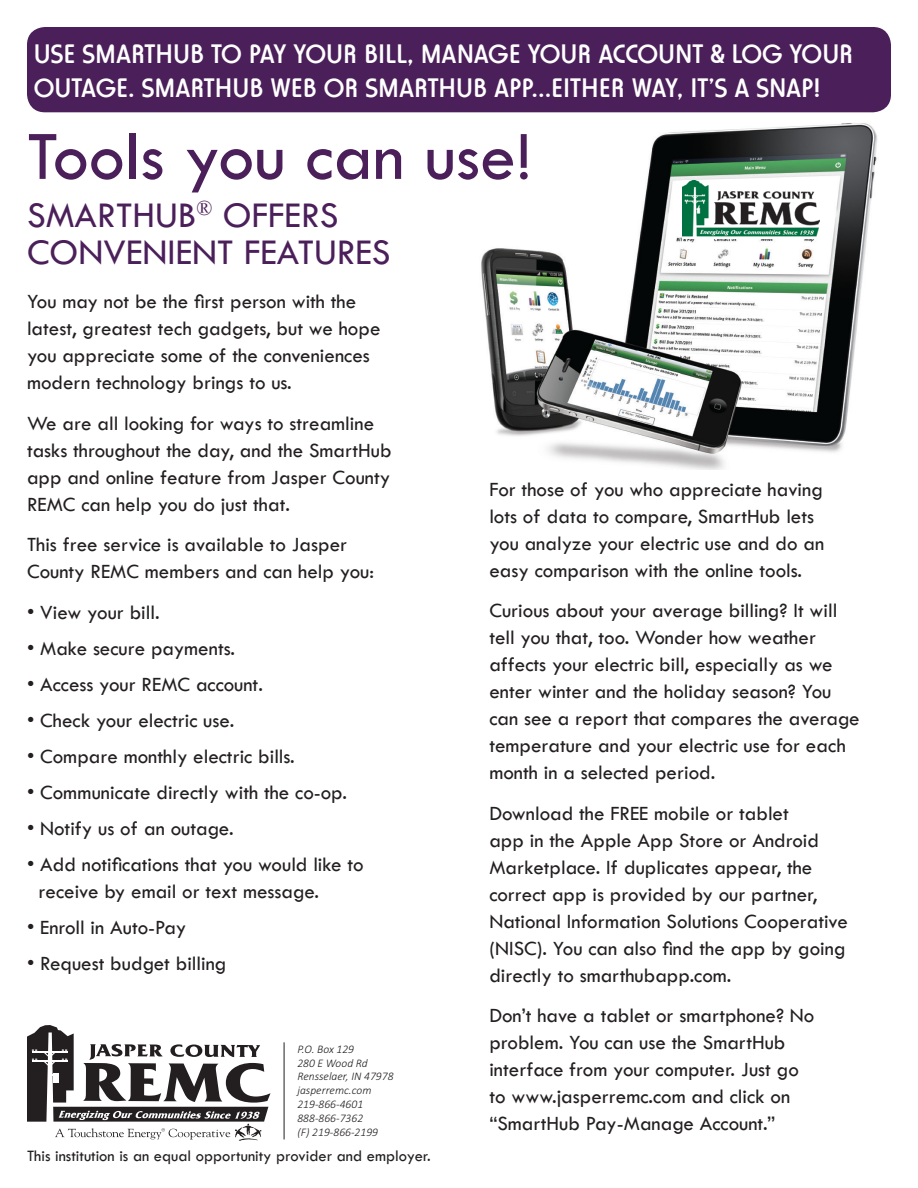
<style>
.page{position:relative;width:918px;height:1188px;background:#fff}
.page>*{position:absolute;margin:0;border:0;box-sizing:border-box;transform-origin:0 0}
.t1{font:72px "Tw Cen";color:#4b1f5a}
.t2{font:37.5px/37.5px "Tw Cen";color:#4b1f5a}
.t3{font:500 27.75px/33.3px "Horatio D";color:#fff}
.t4{font:21px "Tw Cen";color:#231f20}
.t5{font:16.5px "Tw Cen";color:#231f20}
.t6{font:italic 300 11.55px/14px "Calibri";color:#231f20}
</style>
<div class="page">
<svg style="left:27px;top:1025px;width:244px;height:116px"></svg>
<img style="left:445px;top:105px;width:443px;height:365px">
<img style="left:683px;top:181px;width:136px;height:57px">
<div style="left:27px;top:27px;width:864px;height:85px;background:#4b1f5a;border-radius:18px"></div>
<p class="t3" style="left:34px;top:38px;width:821px">USE SMARTHUB TO PAY YOUR BILL, MANAGE YOUR ACCOUNT &amp; LOG YOUR<br>OUTAGE. SMARTHUB WEB OR SMARTHUB APP...EITHER WAY, IT’S A SNAP!</p>
<p class="t1" style="left:27px;top:113px;width:506px">Tools you can use!</p>
<p class="t2" style="left:27px;top:196px;width:365px">SMARTHUB<sup>®</sup> OFFERS<br>CONVENIENT FEATURES</p>
<p class="t4" style="left:27px;top:289px;width:331px">You may not be the first person with the</p>
<p class="t4" style="left:27px;top:316px;width:355px">latest, greatest tech gadgets, but we hope</p>
<p class="t4" style="left:27px;top:343px;width:344px">you appreciate some of the conveniences</p>
<p class="t4" style="left:27px;top:370px;width:266px">modern technology brings to us.</p>
<p class="t4" style="left:27px;top:410px;width:349px">We are all looking for ways to streamline</p>
<p class="t4" style="left:27px;top:437px;width:366px">tasks throughout the day, and the SmartHub</p>
<p class="t4" style="left:27px;top:464px;width:365px">app and online feature from Jasper County</p>
<p class="t4" style="left:27px;top:491px;width:265px">REMC can help you do just that.</p>
<p class="t4" style="left:27px;top:532px;width:322px">This free service is available to Jasper</p>
<p class="t4" style="left:27px;top:559px;width:348px">County REMC members and can help you:</p>
<p class="t4" style="left:27px;top:599px;width:134px">• View your bill.</p>
<p class="t4" style="left:27px;top:635px;width:210px">• Make secure payments.</p>
<p class="t4" style="left:27px;top:671px;width:237px">• Access your REMC account.</p>
<p class="t4" style="left:27px;top:707px;width:209px">• Check your electric use.</p>
<p class="t4" style="left:27px;top:743px;width:269px">• Compare monthly electric bills.</p>
<p class="t4" style="left:27px;top:779px;width:322px">• Communicate directly with the co-op.</p>
<p class="t4" style="left:27px;top:815px;width:208px">• Notify us of an outage.</p>
<p class="t4" style="left:27px;top:851px;width:338px">• Add notifications that you would like to</p>
<p class="t4" style="left:39px;top:878px;width:282px">receive by email or text message.</p>
<p class="t4" style="left:27px;top:914px;width:161px">• Enroll in Auto-Pay</p>
<p class="t4" style="left:27px;top:950px;width:201px">• Request budget billing</p>
<p class="t4" style="left:489px;top:476px;width:335px">For those of you who appreciate having</p>
<p class="t4" style="left:489px;top:503px;width:326px">lots of data to compare, SmartHub lets</p>
<p class="t4" style="left:489px;top:530px;width:336px">you analyze your electric use and do an</p>
<p class="t4" style="left:489px;top:557px;width:314px">easy comparison with the online tools.</p>
<p class="t4" style="left:489px;top:598px;width:349px">Curious about your average billing? It will</p>
<p class="t4" style="left:489px;top:625px;width:328px">tell you that, too. Wonder how weather</p>
<p class="t4" style="left:489px;top:652px;width:345px">affects your electric bill, especially as we</p>
<p class="t4" style="left:489px;top:679px;width:344px">enter winter and the holiday season? You</p>
<p class="t4" style="left:489px;top:706px;width:372px">can see a report that compares the average</p>
<p class="t4" style="left:489px;top:733px;width:358px">temperature and your electric use for each</p>
<p class="t4" style="left:489px;top:760px;width:228px">month in a selected period.</p>
<p class="t4" style="left:489px;top:800px;width:301px">Download the FREE mobile or tablet</p>
<p class="t4" style="left:489px;top:827px;width:331px">app in the Apple App Store or Android</p>
<p class="t4" style="left:489px;top:854px;width:325px">Marketplace. If duplicates appear, the</p>
<p class="t4" style="left:489px;top:881px;width:329px">correct app is provided by our partner,</p>
<p class="t4" style="left:489px;top:908px;width:360px">National Information Solutions Cooperative</p>
<p class="t4" style="left:489px;top:935px;width:358px">(NISC). You can also find the app by going</p>
<p class="t4" style="left:489px;top:962px;width:244px">directly to smarthubapp.com.</p>
<p class="t4" style="left:489px;top:1003px;width:327px">Don’t have a tablet or smartphone? No</p>
<p class="t4" style="left:489px;top:1030px;width:298px">problem. You can use the SmartHub</p>
<p class="t4" style="left:489px;top:1057px;width:311px">interface from your computer. Just go</p>
<p class="t4" style="left:489px;top:1084px;width:302px">to www.jasperremc.com and click on</p>
<p class="t4" style="left:489px;top:1111px;width:287px">“SmartHub Pay-Manage Account.”</p>
<p class="t6" style="left:297px;top:1042px;width:98px">P.O. Box 129<br>280 E Wood Rd<br>Rensselaer, IN 47978 jasperremc.com<br>219-866-4601<br>888-866-7362<br>(F) 219-866-2199</p>
<p class="t5" style="left:27px;top:1146px;width:405px">This institution is an equal opportunity provider and employer.</p>
</div>
